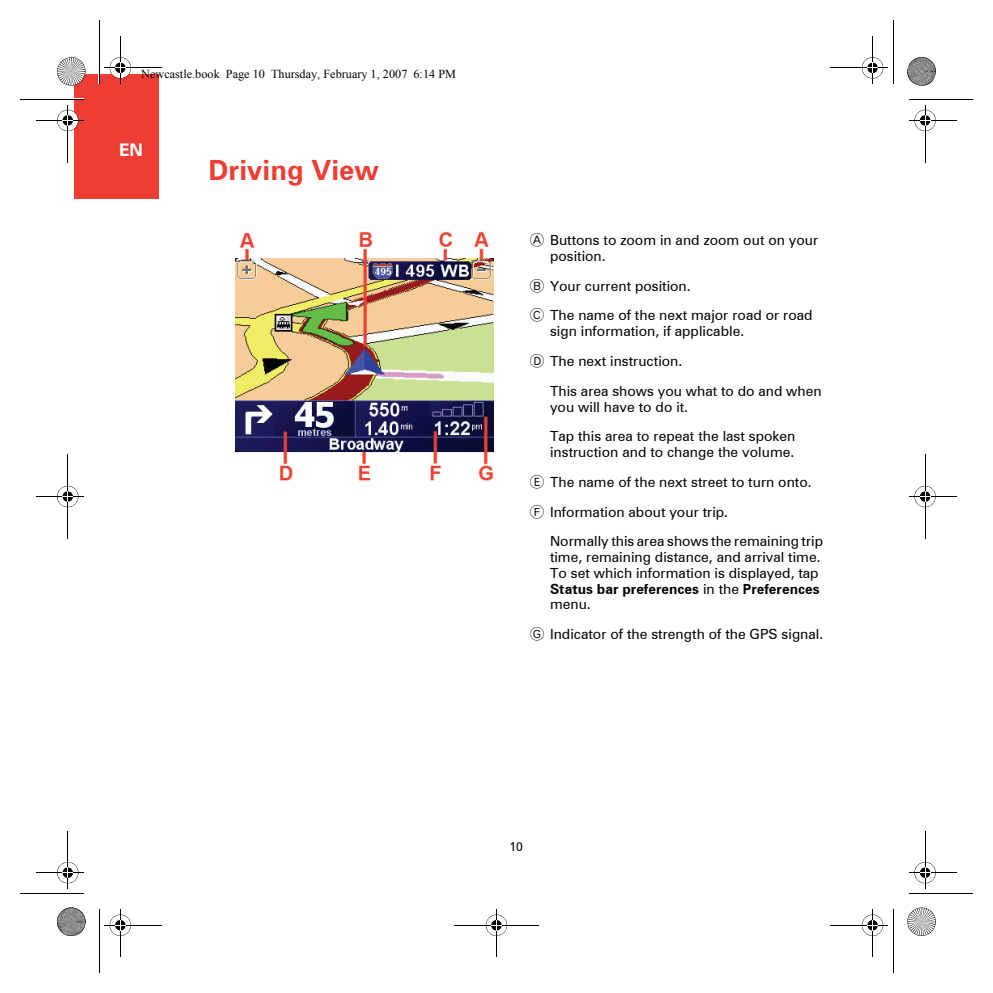
<style>
.page{position:relative;width:993px;height:993px;background:#fff}
.page>*{position:absolute;margin:0;border:0;box-sizing:border-box;transform-origin:0 0}
.t1{font:700 28px "Zurich WGL4 BT";color:#ee3e34}
.t2{font:700 17.5px "Zurich WGL4 BT";color:#fff}
.t3{font:14px/15.8px "Zurich WGL4 BT";color:#000}
.t4{font:12.25px "Times New Roman";color:#000}
.t5{font:12.25px "Zurich WGL4 BT";color:#000}
.s1{font-family:"Tom Tom Alpha"}
.s2{font-weight:700}
</style>
<div class="page">
<div style="left:74px;top:75px;width:85px;height:124px;background:#ee3e34"></div>
<img style="left:235px;top:232px;width:258px;height:249px">
<hr style="left:20px;top:99px;width:63px;height:1px;background:#000">
<hr style="left:20px;top:893px;width:63px;height:1px;background:#000">
<hr style="left:909px;top:893px;width:63px;height:1px;background:#000">
<hr style="left:909px;top:99px;width:63px;height:1px;background:#000">
<hr style="left:99px;top:21px;width:1px;height:63px;background:#000">
<hr style="left:893px;top:21px;width:1px;height:63px;background:#000">
<hr style="left:893px;top:909px;width:1px;height:63px;background:#000">
<hr style="left:99px;top:909px;width:1px;height:63px;background:#000">
<hr style="left:36px;top:496px;width:47px;height:1px;background:#000">
<hr style="left:68px;top:454px;width:1px;height:84px;background:#000">
<svg style="left:57px;top:482px;width:22px;height:28px"></svg>
<hr style="left:909px;top:496px;width:47px;height:1px;background:#000">
<hr style="left:924px;top:454px;width:1px;height:84px;background:#000">
<svg style="left:914px;top:482px;width:21px;height:28px"></svg>
<hr style="left:454px;top:924px;width:84px;height:1px;background:#000">
<hr style="left:496px;top:909px;width:1px;height:47px;background:#000">
<svg style="left:485px;top:914px;width:22px;height:22px"></svg>
<hr style="left:104px;top:68px;width:58px;height:1px;background:#000">
<hr style="left:120px;top:36px;width:1px;height:48px;background:#000">
<svg style="left:109px;top:57px;width:22px;height:22px"></svg>
<hr style="left:830px;top:68px;width:58px;height:1px;background:#000">
<hr style="left:872px;top:36px;width:1px;height:48px;background:#000">
<svg style="left:861px;top:57px;width:22px;height:22px"></svg>
<hr style="left:104px;top:924px;width:58px;height:1px;background:#000">
<hr style="left:120px;top:909px;width:1px;height:47px;background:#000">
<svg style="left:109px;top:914px;width:22px;height:22px"></svg>
<hr style="left:830px;top:924px;width:58px;height:1px;background:#000">
<hr style="left:872px;top:909px;width:1px;height:47px;background:#000">
<svg style="left:861px;top:914px;width:22px;height:22px"></svg>
<hr style="left:36px;top:120px;width:47px;height:1px;background:#000">
<hr style="left:68px;top:105px;width:1px;height:57px;background:#000">
<svg style="left:57px;top:106px;width:21px;height:28px"></svg>
<hr style="left:36px;top:872px;width:47px;height:1px;background:#000">
<hr style="left:68px;top:830px;width:1px;height:58px;background:#000">
<svg style="left:57px;top:858px;width:21px;height:28px"></svg>
<hr style="left:909px;top:120px;width:47px;height:1px;background:#000">
<hr style="left:924px;top:105px;width:1px;height:57px;background:#000">
<svg style="left:914px;top:106px;width:21px;height:28px"></svg>
<hr style="left:909px;top:872px;width:47px;height:1px;background:#000">
<hr style="left:924px;top:830px;width:1px;height:58px;background:#000">
<svg style="left:914px;top:858px;width:21px;height:28px"></svg>
<svg style="left:57px;top:57px;width:29px;height:29px"></svg>
<svg style="left:907px;top:57px;width:28px;height:29px"></svg>
<svg style="left:57px;top:907px;width:29px;height:29px"></svg>
<svg style="left:907px;top:907px;width:28px;height:29px"></svg>
<p class="t4" style="left:141px;top:67px;width:316px">Newcastle.book Page 10 Thursday, February 1, 2007 6:14 PM</p>
<p class="t2" style="left:119px;top:137px;width:25px">EN</p>
<p class="t1" style="left:208px;top:150px;width:172px">Driving View</p>
<p class="t3" style="left:550px;top:231px;width:270px;text-indent:-20px"><span class="s1">A</span> Buttons to zoom in and zoom out on your position.</p>
<p class="t3" style="left:530px;top:270px;width:284px;line-height:29.8px"><span class="s1">B</span> Your current position.<br><span class="s1">C</span> The name of the next major road or road</p>
<p class="t3" style="left:550px;top:322px;width:195px">sign information, if applicable.</p>
<p class="t3" style="left:530px;top:352px;width:154px"><span class="s1">D</span> The next instruction.</p>
<p class="t3" style="left:550px;top:382px;width:273px">This area shows you what to do and when</p>
<p class="t3" style="left:550px;top:391px;width:247px;line-height:29.8px">you will have to do it.<br>Tap this area to repeat the last spoken</p>
<p class="t3" style="left:550px;top:443px;width:246px">instruction and to change the volume.</p>
<p class="t3" style="left:530px;top:473px;width:283px"><span class="s1">E</span> The name of the next street to turn onto.</p>
<p class="t3" style="left:530px;top:503px;width:199px"><span class="s1">F</span> Information about your trip.</p>
<p class="t3" style="left:550px;top:532px;width:274px">Normally this area shows the remaining trip</p>
<p class="t3" style="left:550px;top:548px;width:272px">time, remaining distance, and arrival time.<br>To set which information is displayed, tap <span class="s2">Status bar preferences</span> in the <span class="s2">Preferences </span>menu.</p>
<p class="t3" style="left:530px;top:625px;width:294px"><span class="s1">G</span> Indicator of the strength of the GPS signal.</p>
<p class="t5" style="left:509px;top:837px;width:15px">10</p>
</div>
